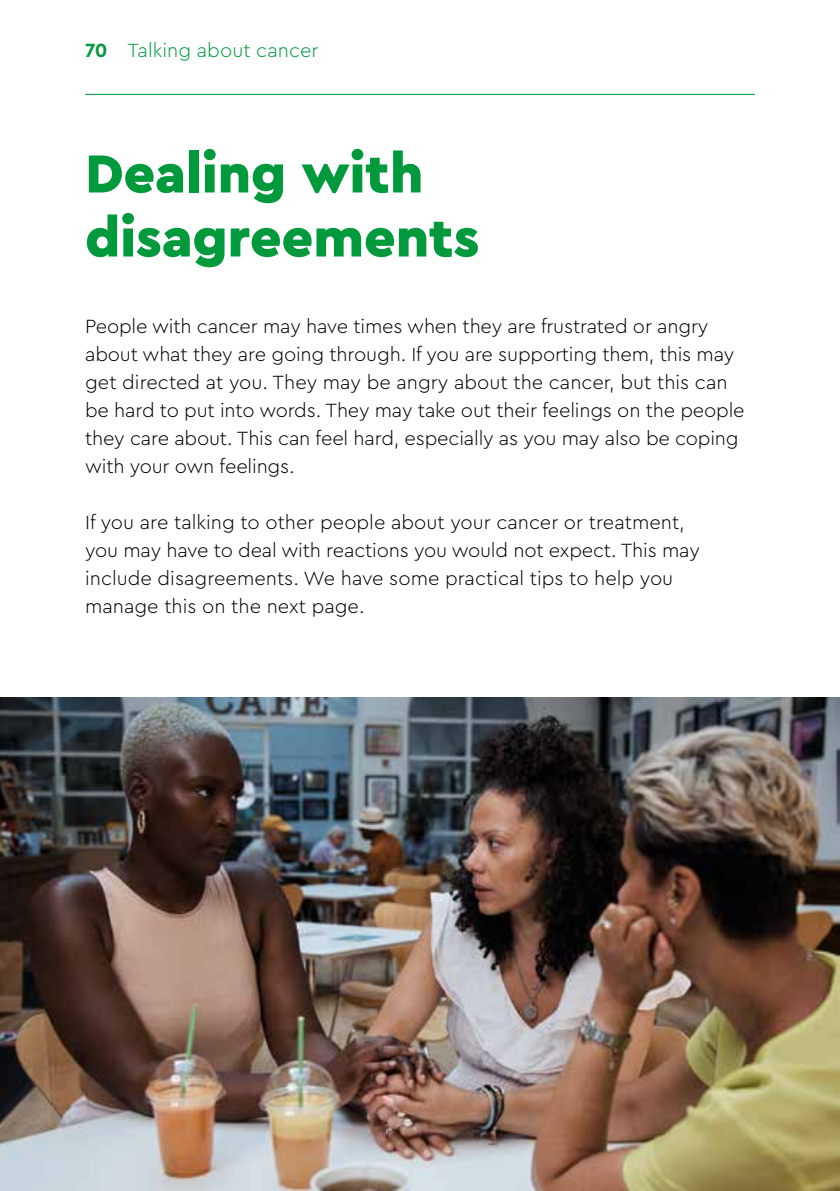
<style>
.page{position:relative;width:840px;height:1191px;background:#fff}
.page>*{position:absolute;margin:0;border:0;box-sizing:border-box;transform-origin:0 0}
.t1{font:900 56px/64px "Cera Pro Macmillan";color:#009a3d}
.t2{font:300 20px/28px "Cera Pro Macmillan";letter-spacing:-.01em;color:#000}
.t3{font:300 20px "Cera Pro Macmillan";color:#009a3d}
.s1{font-weight:700}
</style>
<div class="page">
<hr style="left:85px;top:94px;width:669px;height:1px;background:#009a3d">
<img style="left:0;top:697px;width:839px;height:494px">
<p class="t3" style="left:85px;top:35px;width:235px"><span class="s1">70</span> Talking about cancer</p>
<h1 class="t1" style="left:85px;top:135px;width:395px">Dealing with disagreements</h1>
<p class="t2" style="left:85px;top:310px;width:660px">People with cancer may have times when they are frustrated or angry about what they are going through. If you are supporting them, this may get directed at you. They may be angry about the cancer, but this can be hard to put into words. They may take out their feelings on the people they care about. This can feel hard, especially as you may also be coping with your own feelings.</p>
<p class="t2" style="left:85px;top:506px;width:616px">If you are talking to other people about your cancer or treatment, you may have to deal with reactions you would not expect. This may include disagreements. We have some practical tips to help you manage this on the next page.</p>
</div>
